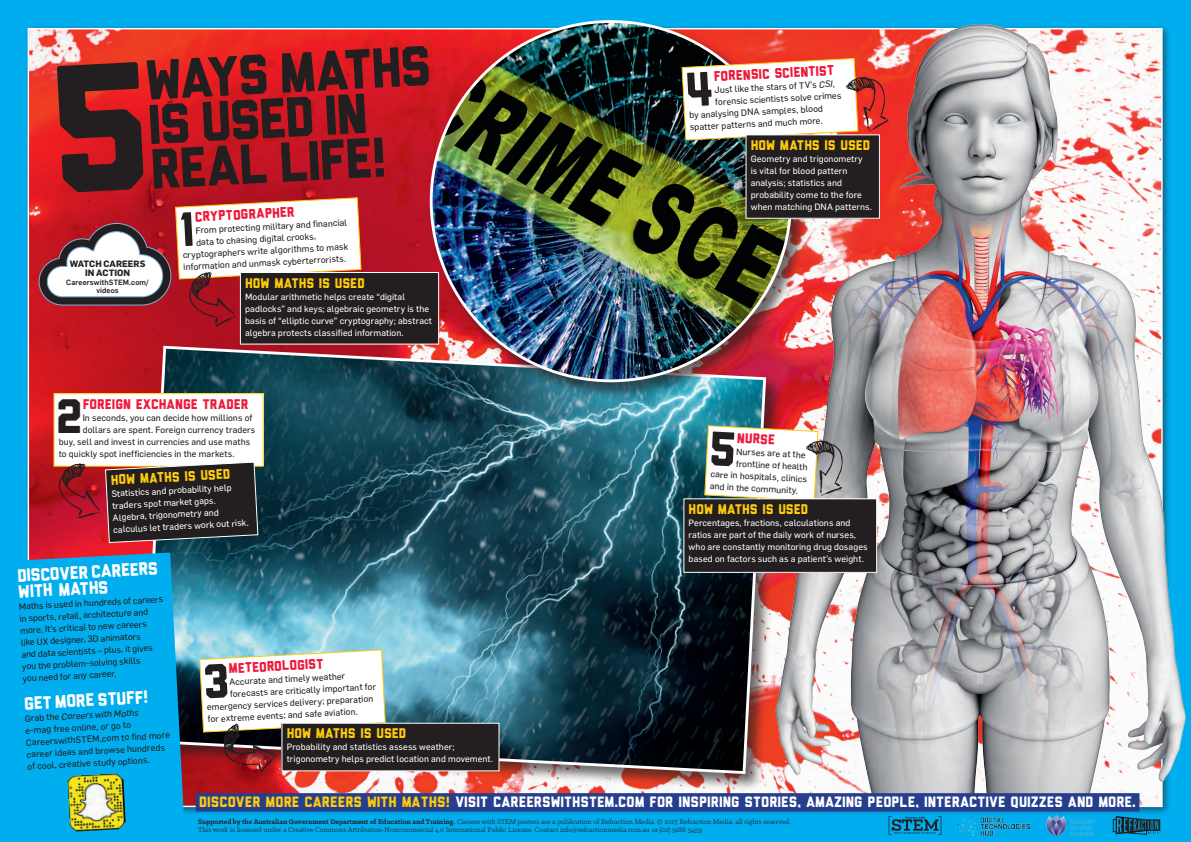
<style>
.page{position:relative;width:1191px;height:842px;background:#00aeef}
.page>*{position:absolute;margin:0;border:0;box-sizing:border-box;transform-origin:0 0}
.t1{font:56.2px/44.5px "Liberator";color:#231f20}
.t2{font:48.3px "Liberator";color:#231f20}
.t3{font:18px/16px "Liberator";color:#fff}
.t4{font:15px "Liberator";color:#fff}
.t5{font:14px "Liberator";letter-spacing:-.005em;color:#feca0a}
.t6{font:14px "Liberator";letter-spacing:-.005em;color:#ed1a3a}
.t7{font:9px/12px "Flama Basic";letter-spacing:.01em;color:#231f20}
.t8{font:9px/12px "Flama Basic";letter-spacing:.01em;color:#fff}
.t9{font:700 9px/9px "Flama";color:#231f20;text-align:center}
.t10{font:7.5px/8px "Klinic Slab";color:#231f20}
.t11{font:500 7.5px/8px "Flama";letter-spacing:.01em;color:#231f20;text-align:center}
.s1{font-style:italic}
.s2{color:#feca0a}
.s3{font-weight:700}
</style>
<div class="page">
<img style="left:30px;top:30px;width:733px;height:775px">
<div style="left:142px;top:345px;width:641px;height:447px;background:#231f20;opacity:.65"></div>
<img style="left:141px;top:344px;width:622px;height:431px">
<div style="left:429px;top:19px;width:380px;height:381px;background:#231f20;opacity:.65"></div>
<img style="left:431px;top:22px;width:359px;height:359px;border-radius:180px">
<div style="left:54px;top:394px;width:209px;height:72px;background:#fff"></div>
<div style="left:53px;top:393px;width:211px;height:74px;border:1px solid #feca0a"></div>
<div style="left:240px;top:272px;width:198px;height:72px;background:#231f20"></div>
<div style="left:240px;top:272px;width:199px;height:73px;border:1px solid #fff"></div>
<div style="left:282px;top:723px;width:217px;height:48px;background:#231f20"></div>
<div style="left:281px;top:723px;width:218px;height:48px;border:1px solid #fff"></div>
<svg style="left:59px;top:462px;width:200px;height:82px;background:#542c31"></svg>
<img style="left:763px;top:19px;width:423px;height:787px">
<div style="left:684px;top:499px;width:192px;height:73px;background:#231f20"></div>
<div style="left:683px;top:498px;width:194px;height:75px;border:1px solid #fff"></div>
<div style="left:746px;top:135px;width:133px;height:83px;background:#231f20"></div>
<div style="left:745px;top:134px;width:135px;height:85px;border:1px solid #fff"></div>
<svg style="left:888px;top:816px;width:53px;height:19px"></svg>
<svg style="left:1113px;top:816px;width:47px;height:18px"></svg>
<img style="left:958px;top:817px;width:71px;height:19px">
<img style="left:1046px;top:816px;width:49px;height:19px">
<div style="left:196px;top:793px;width:943px;height:18px;background:#253f8e"></div>
<svg style="left:26px;top:552px;width:159px;height:262px"></svg>
<img style="left:67px;top:773px;width:59px;height:59px">
<svg style="left:39px;top:62px;width:323px;height:264px;background:#c64d52"></svg>
<svg style="left:199px;top:649px;width:187px;height:123px"></svg>
<svg style="left:703px;top:425px;width:141px;height:75px;background:#dedcd8"></svg>
<svg style="left:681px;top:57px;width:207px;height:84px;background:#e4c7c1"></svg>
<h1 class="t1" style="left:144px;top:62px;width:288px;rotate:-3deg">WAYS MATHS<br>IS USED IN<br>REAL LIFE!</h1>
<h3 class="t6" style="left:195px;top:212px;width:101px;rotate:-3deg">CRYPTOGRAPHER</h3>
<p class="t7" style="left:195px;top:224px;width:153px;rotate:-3deg">From protecting military and financial</p>
<p class="t7" style="left:196px;top:236px;width:121px;rotate:-3deg">data to chasing digital crooks,</p>
<p class="t7" style="left:182px;top:248px;width:167px;rotate:-3deg">cryptographers write algorithms to mask</p>
<p class="t7" style="left:183px;top:260px;width:164px;rotate:-3deg">information and unmask cyberterrorists.</p>
<p class="t9" style="left:70px;top:258px;width:77px">WATCH CAREERS<br>IN ACTION</p>
<p class="t11" style="left:66px;top:278px;width:84px">CareerswithSTEM.com/ videos</p>
<h3 class="t5" style="left:245px;top:278px;width:121px">HOW MATHS IS USED</h3>
<p class="t8" style="left:245px;top:290px;width:188px">Modular arithmetic helps create “digital padlocks” and keys; algebraic geometry is the basis of “elliptic curve” cryptography; abstract algebra protects classified information.</p>
<h2 class="t2" style="left:56px;top:399px;width:28px">2</h2>
<h3 class="t6" style="left:83px;top:399px;width:167px">FOREIGN EXCHANGE TRADER</h3>
<p class="t7" style="left:83px;top:411px;width:171px">In seconds, you can decide how millions of</p>
<p class="t7" style="left:83px;top:423px;width:174px">dollars are spent. Foreign currency traders</p>
<p class="t7" style="left:59px;top:435px;width:193px">buy, sell and invest in currencies and use maths</p>
<p class="t7" style="left:59px;top:447px;width:177px">to quickly spot inefficiencies in the markets.</p>
<h3 class="t5" style="left:111px;top:475px;width:121px;rotate:-3deg">HOW MATHS IS USED</h3>
<p class="t8" style="left:111px;top:487px;width:137px;rotate:-3deg">Statistics and probability help traders spot market gaps.<br>Algebra, trigonometry and calculus let traders work out risk.</p>
<h3 class="t3" style="left:17px;top:569px;width:142px;rotate:-3deg">DISCOVER CAREERS<br>WITH MATHS</h3>
<p class="t7" style="left:19px;top:600px;width:146px;rotate:-3deg">Maths is used in hundreds of careers in sports, retail, architecture and more. It’s critical to new careers<br>like UX designer, 3D animators<br>and data scientists – plus, it gives you the problem-solving skills<br>you need for any career.</p>
<h3 class="t3" style="left:24px;top:696px;width:126px;rotate:-3deg">GET MORE STUFF!</h3>
<p class="t7" style="left:25px;top:712px;width:145px;rotate:-3deg">Grab the <span class="s1">Careers with Maths<br></span>e-mag free online, or go to<br>CareerswithSTEM.com to find more career ideas and browse hundreds of cool, creative study options.</p>
<h3 class="t6" style="left:228px;top:663px;width:97px;rotate:-3deg">METEOROLOGIST</h3>
<p class="t7" style="left:229px;top:675px;width:117px;rotate:-3deg">Accurate and timely weather</p>
<p class="t7" style="left:230px;top:687px;width:148px;rotate:-3deg">forecasts are critically important for</p>
<p class="t7" style="left:207px;top:701px;width:168px;rotate:-3deg">emergency services delivery; preparation</p>
<p class="t7" style="left:207px;top:713px;width:152px;rotate:-3deg">for extreme events; and safe aviation.</p>
<h3 class="t5" style="left:287px;top:729px;width:121px">HOW MATHS IS USED</h3>
<p class="t8" style="left:287px;top:741px;width:208px">Probability and statistics assess weather; trigonometry helps predict location and movement.</p>
<h3 class="t6" style="left:713px;top:71px;width:122px;rotate:-3deg">FORENSIC SCIENTIST</h3>
<p class="t7" style="left:714px;top:83px;width:122px;rotate:-3deg">Just like the stars of TV’s <span class="s1">CSI</span>,</p>
<p class="t7" style="left:715px;top:95px;width:128px;rotate:-3deg">forensic scientists solve crimes</p>
<p class="t7" style="left:689px;top:109px;width:135px;rotate:-3deg">by analysing DNA samples, blood</p>
<p class="t7" style="left:689px;top:121px;width:134px;rotate:-3deg">spatter patterns and much more.</p>
<h3 class="t5" style="left:751px;top:140px;width:121px">HOW MATHS IS USED</h3>
<p class="t8" style="left:751px;top:152px;width:123px">Geometry and trigonometry<br>is vital for blood pattern analysis; statistics and probability come to the fore when matching DNA patterns.</p>
<h3 class="t6" style="left:737px;top:433px;width:39px;rotate:3deg">NURSE</h3>
<p class="t7" style="left:737px;top:445px;width:71px;rotate:3deg">Nurses are at the</p>
<p class="t7" style="left:736px;top:457px;width:73px;rotate:3deg">frontline of health</p>
<p class="t7" style="left:711px;top:467px;width:98px;rotate:3deg">care in hospitals, clinics</p>
<p class="t7" style="left:710px;top:479px;width:90px;rotate:3deg">and in the community.</p>
<h3 class="t5" style="left:688px;top:504px;width:121px">HOW MATHS IS USED</h3>
<p class="t8" style="left:688px;top:516px;width:180px">Percentages, fractions, calculations and ratios are part of the daily work of nurses, who are constantly monitoring drug dosages based on factors such as a patient’s weight.</p>
<h3 class="t4" style="left:199px;top:797px;width:938px"><span class="s2">DISCOVER MORE CAREERS WITH MATHS!</span> VISIT CAREERSWITHSTEM.COM FOR INSPIRING STORIES, AMAZING PEOPLE, INTERACTIVE QUIZZES AND MORE.</h3>
<p class="t10" style="left:198px;top:817px;width:594px"><span class="s3">Supported by the Australian Government Department of Education and Training.</span> <span class="s1">Careerswith STEM</span> posters are a publication of Refraction Media. © 2017 Refraction Media, all rights reserved.<br>This work is licensed under a Creative Commons Attribution-Noncommercial 4.0 International Public License. Contact info@refractionmedia.com.au or (02) 9188 5459</p>
</div>
